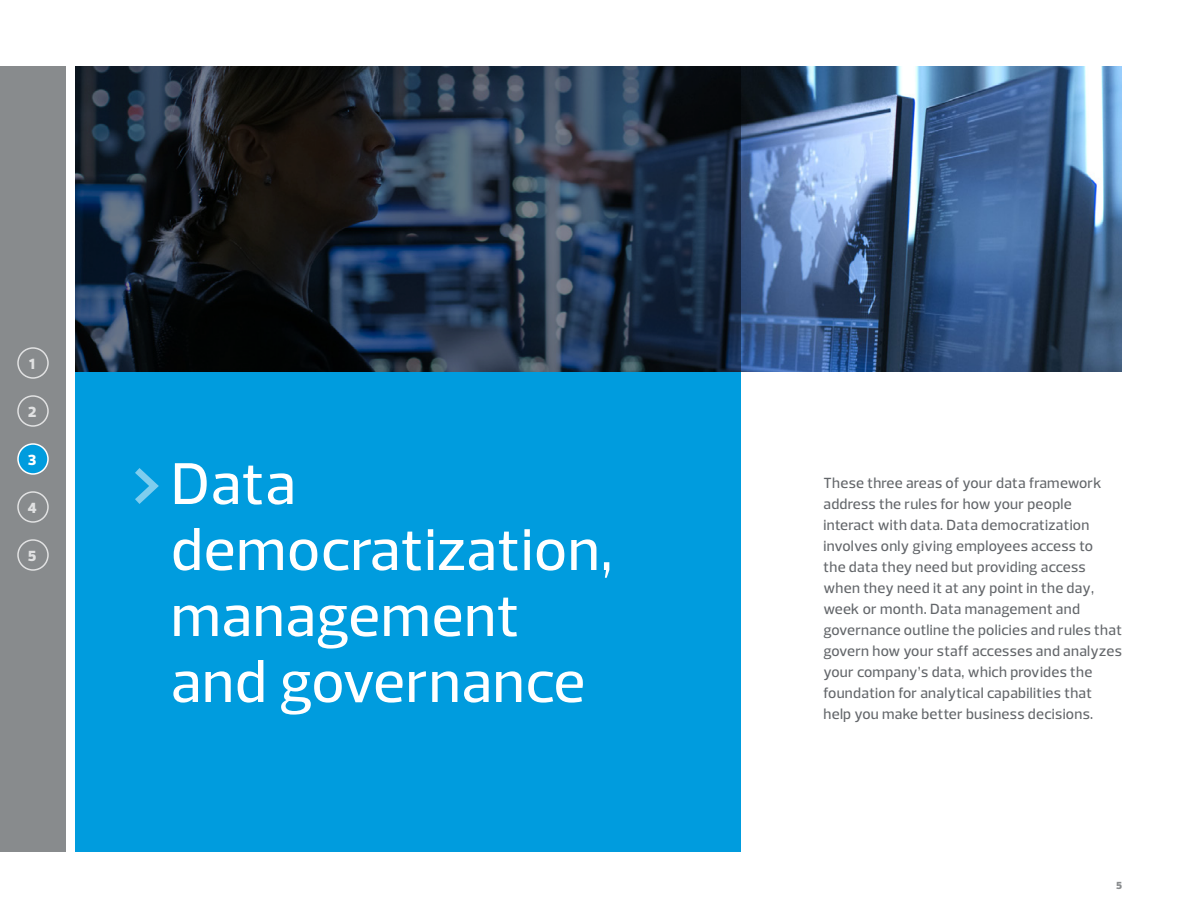
<style>
.page{position:relative;width:1188px;height:918px;background:#fff}
.page>*{position:absolute;margin:0;border:0;box-sizing:border-box;transform-origin:0 0}
.t1{font:500 60px/66px "Prelo";letter-spacing:.015em;color:#fff}
.EBK_Body{font:500 15px/21px "Prelo";letter-spacing:.02em;color:#63666a}
.t2{font:900 15px "Prelo";color:#fff}
.t3{font:900 10.5px "Prelo";color:#888b8d}
</style>
<div class="page">
<div style="left:0;top:66px;width:66px;height:786px;background:#888b8d"></div>
<div style="left:75px;top:66px;width:666px;height:786px;background:#009cde"></div>
<img style="left:741px;top:66px;width:381px;height:306px">
<svg style="left:75px;top:66px;width:666px;height:306px;background:#1e2a3a"></svg>
<svg style="left:135px;top:468px;width:24px;height:36px"></svg>
<div style="left:17px;top:395px;width:32px;height:32px;border:2px solid #fff;border-radius:50%"></div>
<div style="left:17px;top:347px;width:32px;height:32px;border:2px solid #fff;border-radius:50%"></div>
<div style="left:18px;top:444px;width:30px;height:30px;background:#009cde;border-radius:50%"></div>
<div style="left:17px;top:443px;width:32px;height:32px;border:2px solid #fff;border-radius:50%"></div>
<div style="left:17px;top:491px;width:32px;height:32px;border:2px solid #fff;border-radius:50%"></div>
<div style="left:17px;top:539px;width:32px;height:32px;border:2px solid #fff;border-radius:50%"></div>
<p class="t2" style="left:29px;top:354px;width:7px">1</p>
<p class="t2" style="left:28px;top:402px;width:10px">2</p>
<p class="t2" style="left:28px;top:450px;width:10px">3</p>
<p class="t2" style="left:28px;top:498px;width:10px">4</p>
<p class="t2" style="left:28px;top:546px;width:10px">5</p>
<p class="t1" style="left:171px;top:451px;width:443px">Data democratization, management and governance</p>
<p class="EBK_Body" style="left:824px;top:473px;width:300px">These three areas of your data framework address the rules for how your people interact with data. Data democratization involves only giving employees access to<br>the data they need but providing access when they need it at any point in the day, week or month. Data management and governance outline the policies and rules that govern how your staff accesses and analyzes your company’s data, which provides the foundation for analytical capabilities that help you make better business decisions.</p>
<p class="t3" style="left:1116px;top:879px;width:7px">5</p>
</div>
